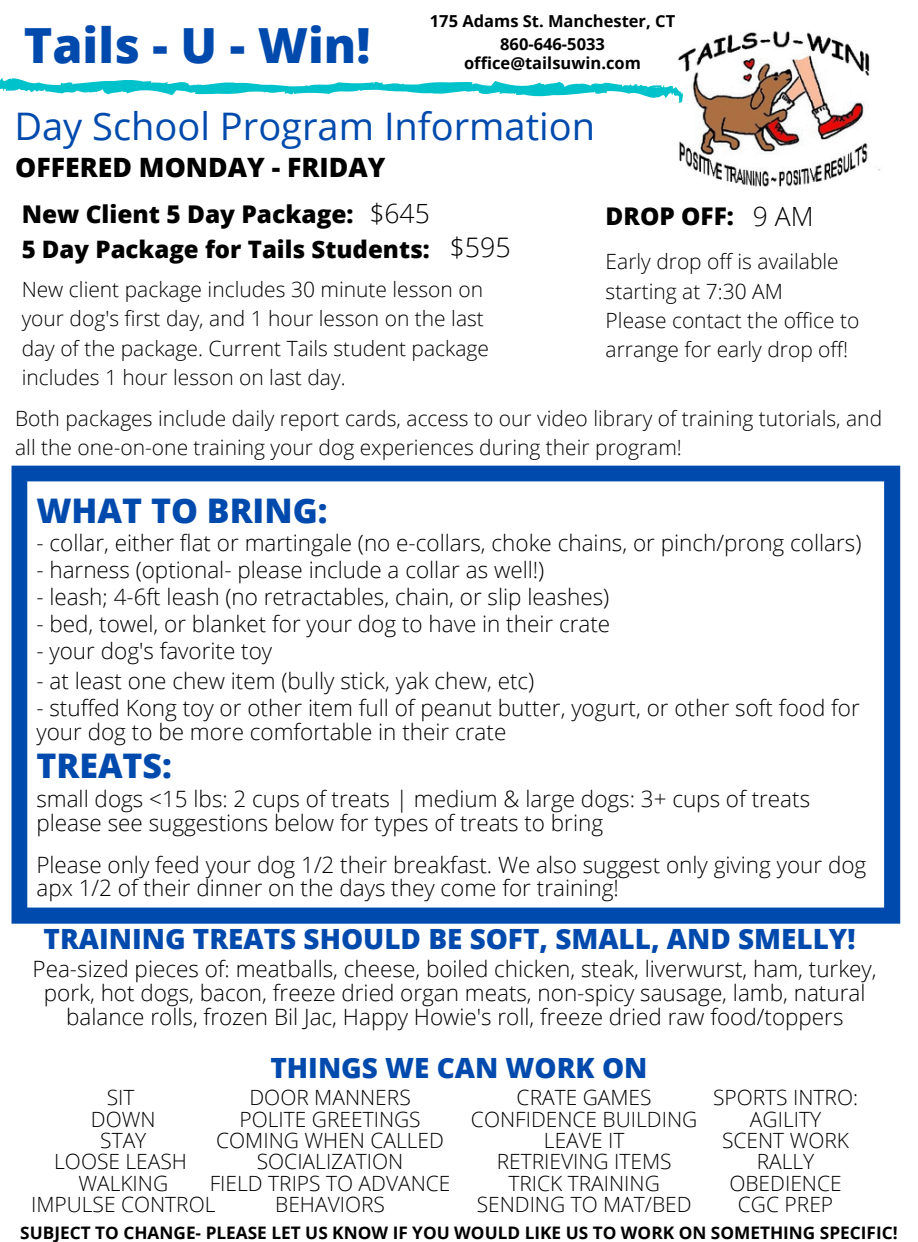
<style>
.page{position:relative;width:918px;height:1242px;background:#fff}
.page>*{position:absolute;margin:0;border:0;box-sizing:border-box;transform-origin:0 0}
.t1{font:800 48.45px "Open Sans";color:#004aad}
.t2{font:37.95px "Open Sans";color:#004aad}
.t3{font:800 33.9px "Open Sans";color:#004aad}
.t4{font:800 27.9px "Open Sans";color:#004aad}
.t5{font:300 26.85px "Open Sans";color:#000}
.t6{font:800 26.7px "Open Sans";color:#000}
.t7{font:300 26.55px "Open Sans";color:#000}
.t8{font:800 24.45px "Open Sans";color:#000}
.t9{font:800 24.3px "Open Sans";color:#000}
.t10{font:800 24px "Open Sans";color:#000}
.t11{font:300 22.5px/23.7px "Open Sans";color:#000;text-align:center}
.t12{font:300 21px/29.2px "Open Sans";color:#000}
.t13{font:700 17.25px "Open Sans";color:#000}
.t14{font:700 16.5px "Open Sans";color:#000}
</style>
<div class="page">
<img style="left:678px;top:31px;width:203px;height:156px">
<svg style="left:12px;top:466px;width:888px;height:458px"></svg>
<svg style="left:0;top:73px;width:684px;height:30px"></svg>
<p class="t1" style="left:24px;top:11px;width:348px">Tails - U - Win!</p>
<p class="t14" style="left:430px;top:9px;width:247px">175 Adams St. Manchester, CT</p>
<p class="t14" style="left:500px;top:32px;width:106px">860-646-5033</p>
<p class="t14" style="left:464px;top:52px;width:178px">office@tailsuwin.com</p>
<p class="t2" style="left:14px;top:99px;width:582px">Day School Program Information</p>
<p class="t6" style="left:15px;top:148px;width:372px">OFFERED MONDAY - FRIDAY</p>
<p class="t8" style="left:22px;top:197px;width:334px">New Client 5 Day Package:</p>
<p class="t10" style="left:22px;top:233px;width:410px">5 Day Package for Tails Students:</p>
<p class="t7" style="left:369px;top:195px;width:62px">$645</p>
<p class="t5" style="left:450px;top:228px;width:63px">$595</p>
<p class="t12" style="left:22px;top:274px;width:469px">New client package includes 30 minute lesson on your dog's first day, and 1 hour lesson on the last day of the package. Current Tails student package includes 1 hour lesson on last day.</p>
<p class="t9" style="left:606px;top:199px;width:130px">DROP OFF:</p>
<p class="t7" style="left:753px;top:197px;width:62px">9 AM</p>
<p class="t12" style="left:606px;top:246px;width:235px">Early drop off is available starting at 7:30 AM</p>
<p class="t12" style="left:606px;top:305px;width:255px">Please contact the office to arrange for early drop off!</p>
<p class="t12" style="left:15px;top:403px;width:868px">Both packages include daily report cards, access to our video library of training tutorials, and all the one-on-one training your dog experiences during their program!</p>
<p class="t3" style="left:36px;top:487px;width:293px">WHAT TO BRING:</p>
<p class="t11" style="left:36px;top:531px;width:827px">- collar, either flat or martingale (no e-collars, choke chains, or pinch/prong collars)</p>
<p class="t11" style="left:36px;top:558px;width:509px">- harness (optional- please include a collar as well!)</p>
<p class="t11" style="left:36px;top:585px;width:574px">- leash; 4-6ft leash (no retractables, chain, or slip leashes)</p>
<p class="t11" style="left:36px;top:612px;width:575px">- bed, towel, or blanket for your dog to have in their crate</p>
<p class="t11" style="left:36px;top:639px;width:237px">- your dog's favorite toy</p>
<p class="t11" style="left:36px;top:668px;width:499px">- at least one chew item (bully stick, yak chew, etc)</p>
<p class="t11" style="left:36px;top:695px;width:825px">- stuffed Kong toy or other item full of peanut butter, yogurt, or other soft food for</p>
<p class="t11" style="left:36px;top:719px;width:471px">your dog to be more comfortable in their crate</p>
<p class="t3" style="left:36px;top:742px;width:137px">TREATS:</p>
<p class="t11" style="left:36px;top:786px;width:775px">small dogs &lt;15 lbs: 2 cups of treats | medium &amp; large dogs: 3+ cups of treats</p>
<p class="t11" style="left:36px;top:810px;width:568px">please see suggestions below for types of treats to bring</p>
<p class="t11" style="left:36px;top:852px;width:831px">Please only feed your dog 1/2 their breakfast. We also suggest only giving your dog</p>
<p class="t11" style="left:36px;top:876px;width:584px">apx 1/2 of their dinner on the days they come for training!</p>
<p class="t4" style="left:44px;top:919px;width:813px">TRAINING TREATS SHOULD BE SOFT, SMALL, AND SMELLY!</p>
<p class="t11" style="left:33px;top:957px;width:846px">Pea-sized pieces of: meatballs, cheese, boiled chicken, steak, liverwurst, ham, turkey,</p>
<p class="t11" style="left:44px;top:980px;width:823px">pork, hot dogs, bacon, freeze dried organ meats, non-spicy sausage, lamb, natural balance rolls, frozen Bil Jac, Happy Howie's roll, freeze dried raw food/toppers</p>
<p class="t4" style="left:270px;top:1049px;width:378px">THINGS WE CAN WORK ON</p>
<p class="t12" style="left:107px;top:1082px;width:29px">SIT</p>
<p class="t12" style="left:91px;top:1104px;width:66px">DOWN</p>
<p class="t12" style="left:100px;top:1125px;width:48px">STAY</p>
<p class="t12" style="left:54px;top:1147px;width:134px">LOOSE LEASH</p>
<p class="t12" style="left:78px;top:1168px;width:91px">WALKING</p>
<p class="t12" style="left:31px;top:1189px;width:186px">IMPULSE CONTROL</p>
<p class="t12" style="left:249px;top:1082px;width:163px">DOOR MANNERS</p>
<p class="t12" style="left:240px;top:1104px;width:183px">POLITE GREETINGS</p>
<p class="t12" style="left:216px;top:1125px;width:229px">COMING WHEN CALLED</p>
<p class="t12" style="left:257px;top:1147px;width:148px">SOCIALIZATION</p>
<p class="t12" style="left:210px;top:1172px;width:242px;line-height:21.3px;text-align:center">FIELD TRIPS TO ADVANCE<br>BEHAVIORS</p>
<p class="t12" style="left:517px;top:1082px;width:137px">CRATE GAMES</p>
<p class="t12" style="left:471px;top:1104px;width:228px">CONFIDENCE BUILDING</p>
<p class="t12" style="left:544px;top:1125px;width:82px">LEAVE IT</p>
<p class="t12" style="left:497px;top:1147px;width:176px">RETRIEVING ITEMS</p>
<p class="t12" style="left:508px;top:1168px;width:153px">TRICK TRAINING</p>
<p class="t12" style="left:477px;top:1189px;width:216px">SENDING TO MAT/BED</p>
<p class="t12" style="left:713px;top:1082px;width:147px">SPORTS INTRO:</p>
<p class="t12" style="left:750px;top:1104px;width:73px">AGILITY</p>
<p class="t12" style="left:722px;top:1125px;width:129px">SCENT WORK</p>
<p class="t12" style="left:757px;top:1147px;width:59px">RALLY</p>
<p class="t12" style="left:729px;top:1168px;width:114px">OBEDIENCE</p>
<p class="t12" style="left:738px;top:1189px;width:97px">CGC PREP</p>
<p class="t13" style="left:20px;top:1220px;width:879px">SUBJECT TO CHANGE- PLEASE LET US KNOW IF YOU WOULD LIKE US TO WORK ON SOMETHING SPECIFIC!</p>
</div>
